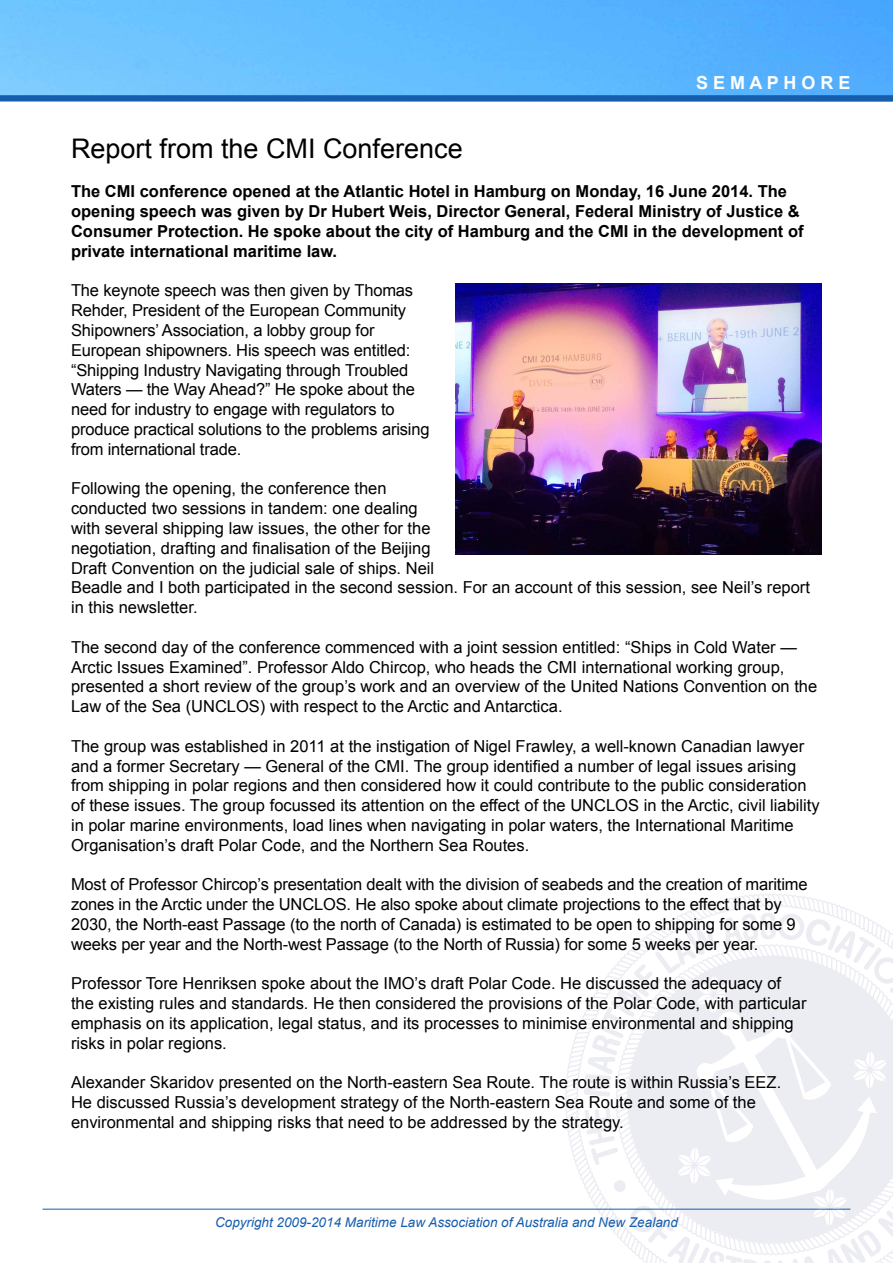
<style>
.page{position:relative;width:893px;height:1263px;background:#fff}
.page>*{position:absolute;margin:0;border:0;box-sizing:border-box;transform-origin:0 0}
.t1{font:27px "Arial";color:#000}
.t2{font:700 18px "Arial";color:#fff}
.t3{font:16.5px/19.8px "Arial";color:#000}
.t4{font:700 16.5px/19.8px "Arial";color:#000}
.t5{font:italic 13.5px "Arial";color:#175daf}
</style>
<div class="page">
<svg style="left:564px;top:1015px;width:20px;height:194px"></svg>
<svg style="left:697px;top:894px;width:148px;height:14px"></svg>
<svg style="left:584px;top:912px;width:309px;height:351px"></svg>
<hr style="left:43px;top:1209px;width:807px;height:1px;background:#175daf">
<img style="left:0;top:0;width:893px;height:95px">
<div style="left:0;top:95px;width:893px;height:6px;background:#175daf"></div>
<img style="left:455px;top:284px;width:367px;height:271px">
<p class="t2" style="left:696px;top:71px;width:156px">S E M A P H O R E</p>
<h1 class="t1" style="left:71px;top:131px;width:393px">Report from the CMI Conference</h1>
<p class="t4" style="left:71px;top:182px;width:734px">The CMI conference opened at the Atlantic Hotel in Hamburg on Monday, 16 June 2014. The opening speech was given by Dr Hubert Weis, Director General, Federal Ministry of Justice &amp; Consumer Protection. He spoke about the city of Hamburg and the CMI in the development of private international maritime law.</p>
<p class="t3" style="left:71px;top:281px;width:360px">The keynote speech was then given by Thomas Rehder, President of the European Community Shipowners’ Association, a lobby group for European shipowners. His speech was entitled: “Shipping Industry Navigating through Troubled Waters — the Way Ahead?” He spoke about the need for industry to engage with regulators to produce practical solutions to the problems arising from international trade.</p>
<p class="t3" style="left:71px;top:479px;width:740px">Following the opening, the conference then<br>conducted two sessions in tandem: one dealing<br>with several shipping law issues, the other for the<br>negotiation, drafting and finalisation of the Beijing<br>Draft Convention on the judicial sale of ships. Neil<br>Beadle and I both participated in the second session. For an account of this session, see Neil’s report in this newsletter.</p>
<p class="t3" style="left:71px;top:637px;width:748px">The second day of the conference commenced with a joint session entitled: “Ships in Cold Water — Arctic Issues Examined”. Professor Aldo Chircop, who heads the CMI international working group, presented a short review of the group’s work and an overview of the United Nations Convention on the Law of the Sea (UNCLOS) with respect to the Arctic and Antarctica.</p>
<p class="t3" style="left:71px;top:736px;width:750px">The group was established in 2011 at the instigation of Nigel Frawley, a well-known Canadian lawyer and a former Secretary — General of the CMI. The group identified a number of legal issues arising from shipping in polar regions and then considered how it could contribute to the public consideration of these issues. The group focussed its attention on the effect of the UNCLOS in the Arctic, civil liability in polar marine environments, load lines when navigating in polar waters, the International Maritime Organisation’s draft Polar Code, and the Northern Sea Routes.</p>
<p class="t3" style="left:71px;top:875px;width:738px">Most of Professor Chircop’s presentation dealt with the division of seabeds and the creation of maritime zones in the Arctic under the UNCLOS. He also spoke about climate projections to the effect that by 2030, the North-east Passage (to the north of Canada) is estimated to be open to shipping for some 9 weeks per year and the North-west Passage (to the North of Russia) for some 5 weeks per year.</p>
<p class="t3" style="left:71px;top:974px;width:737px">Professor Tore Henriksen spoke about the IMO’s draft Polar Code. He discussed the adequacy of the existing rules and standards. He then considered the provisions of the Polar Code, with particular emphasis on its application, legal status, and its processes to minimise environmental and shipping risks in polar regions.</p>
<p class="t3" style="left:71px;top:1073px;width:712px">Alexander Skaridov presented on the North-eastern Sea Route. The route is within Russia’s EEZ.<br>He discussed Russia’s development strategy of the North-eastern Sea Route and some of the environmental and shipping risks that need to be addressed by the strategy.</p>
<p class="t5" style="left:215px;top:1213px;width:464px">Copyright 2009-2014 Maritime Law Association of Australia and New Zealand</p>
</div>
